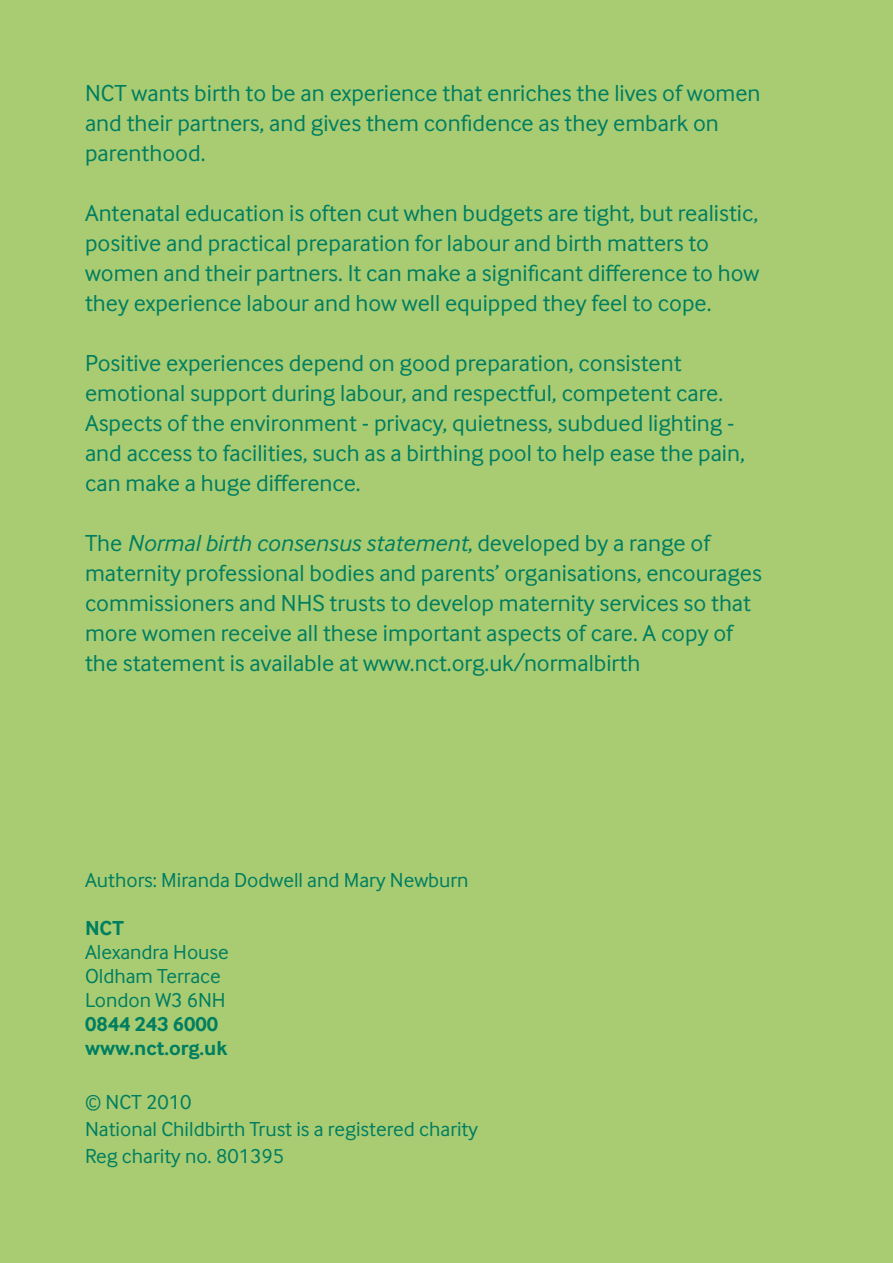
<style>
.page{position:relative;width:893px;height:1263px;background:#a9cc72}
.page>*{position:absolute;margin:0;border:0;box-sizing:border-box;transform-origin:0 0}
.t1{font:24px/30px "Inter Face";color:#007e60}
.t2{font:italic 24px "Inter Face Typo";color:#007e60}
.t3{font:21px/24px "Inter Face";color:#007e60}
.t4{font:700 21px/24px "Inter Face";color:#007e60}
.s1{font-family:"Inter Face";font-style:normal}
</style>
<div class="page">
<p class="t1" style="left:85px;top:78px;width:677px">NCT wants birth to be an experience that enriches the lives of women and their partners, and gives them confidence as they embark on parenthood.</p>
<p class="t1" style="left:85px;top:198px;width:676px">Antenatal education is often cut when budgets are tight, but realistic, positive and practical preparation for labour and birth matters to women and their partners. It can make a significant difference to how they experience labour and how well equipped they feel to cope.</p>
<p class="t1" style="left:85px;top:348px;width:661px">Positive experiences depend on good preparation, consistent emotional support during labour, and respectful, competent care.<br>Aspects of the environment - privacy, quietness, subdued lighting - and access to facilities, such as a birthing pool to help ease the pain, can make a huge difference.</p>
<p class="t2" style="left:85px;top:529px;width:627px"><span class="s1">The</span> Normal birth consensus statement<span class="s1">, developed by a range of</span></p>
<p class="t1" style="left:85px;top:558px;width:678px">maternity professional bodies and parents’ organisations, encourages commissioners and NHS trusts to develop maternity services so that more women receive all these important aspects of care. A copy of the statement is available at www.nct.org.uk/normalbirth</p>
<p class="t3" style="left:85px;top:868px;width:385px">Authors: Miranda Dodwell and Mary Newburn</p>
<p class="t4" style="left:85px;top:916px;width:40px">NCT</p>
<p class="t3" style="left:85px;top:940px;width:145px">Alexandra House<br>Oldham Terrace<br>London W3 6NH</p>
<p class="t4" style="left:85px;top:1012px;width:144px">0844 243 6000 www.nct.org.uk</p>
<p class="t3" style="left:85px;top:1088px;width:394px;line-height:27px">© NCT 2010<br>National Childbirth Trust is a registered charity<br>Reg charity no. 801395</p>
</div>
